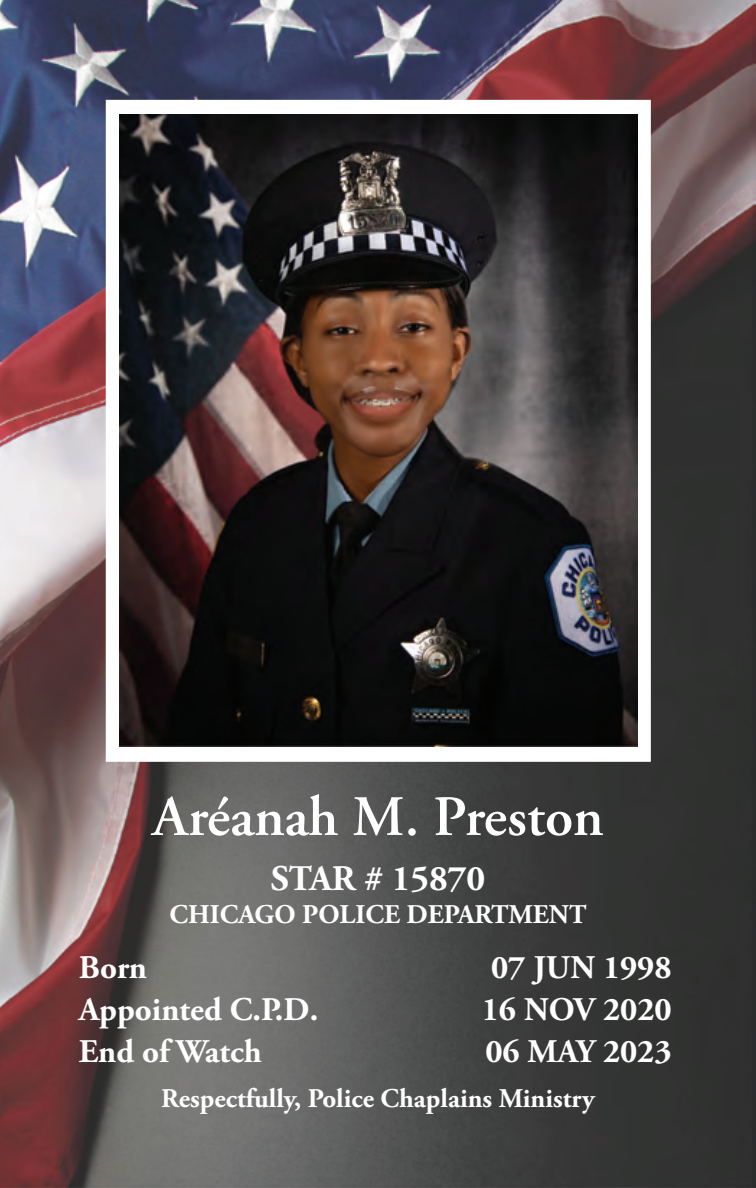
<style>
.page{position:relative;width:756px;height:1188px;background:#fff}
.page>*{position:absolute;margin:0;border:0;box-sizing:border-box;transform-origin:0 0}
.t1{font:600 57px "Adobe Garamond Pro";color:#fff}
.t2{font:700 36px "Adobe Garamond Pro";color:#fff}
.t3{font:700 33px "Adobe Garamond Pro";color:#fff}
.t4{font:700 27px "Adobe Garamond Pro";color:#fff}
</style>
<div class="page">
<img style="left:0;top:0;width:755px;height:1188px">
<div style="left:106px;top:100px;width:545px;height:662px;background:#fff;border:3px solid #fff"></div>
<img style="left:119px;top:115px;width:518px;height:632px">
<h1 class="t1" style="left:152px;top:784px;width:453px">Aréanah M. Preston</h1>
<h2 class="t2" style="left:271px;top:858px;width:216px">STAR # 15870</h2>
<p class="t4" style="left:169px;top:899px;width:419px">CHICAGO POLICE DEPARTMENT</p>
<p class="t3" style="left:79px;top:949px;width:70px">Born</p>
<p class="t3" style="left:491px;top:949px;width:182px">07 JUN 1998</p>
<p class="t3" style="left:79px;top:991px;width:241px">Appointed C.P.D.</p>
<p class="t3" style="left:482px;top:991px;width:191px">16 NOV 2020</p>
<p class="t3" style="left:79px;top:1033px;width:184px">End of Watch</p>
<p class="t3" style="left:485px;top:1033px;width:188px">06 MAY 2023</p>
<p class="t4" style="left:161px;top:1083px;width:435px">Respectfully, Police Chaplains Ministry</p>
</div>
